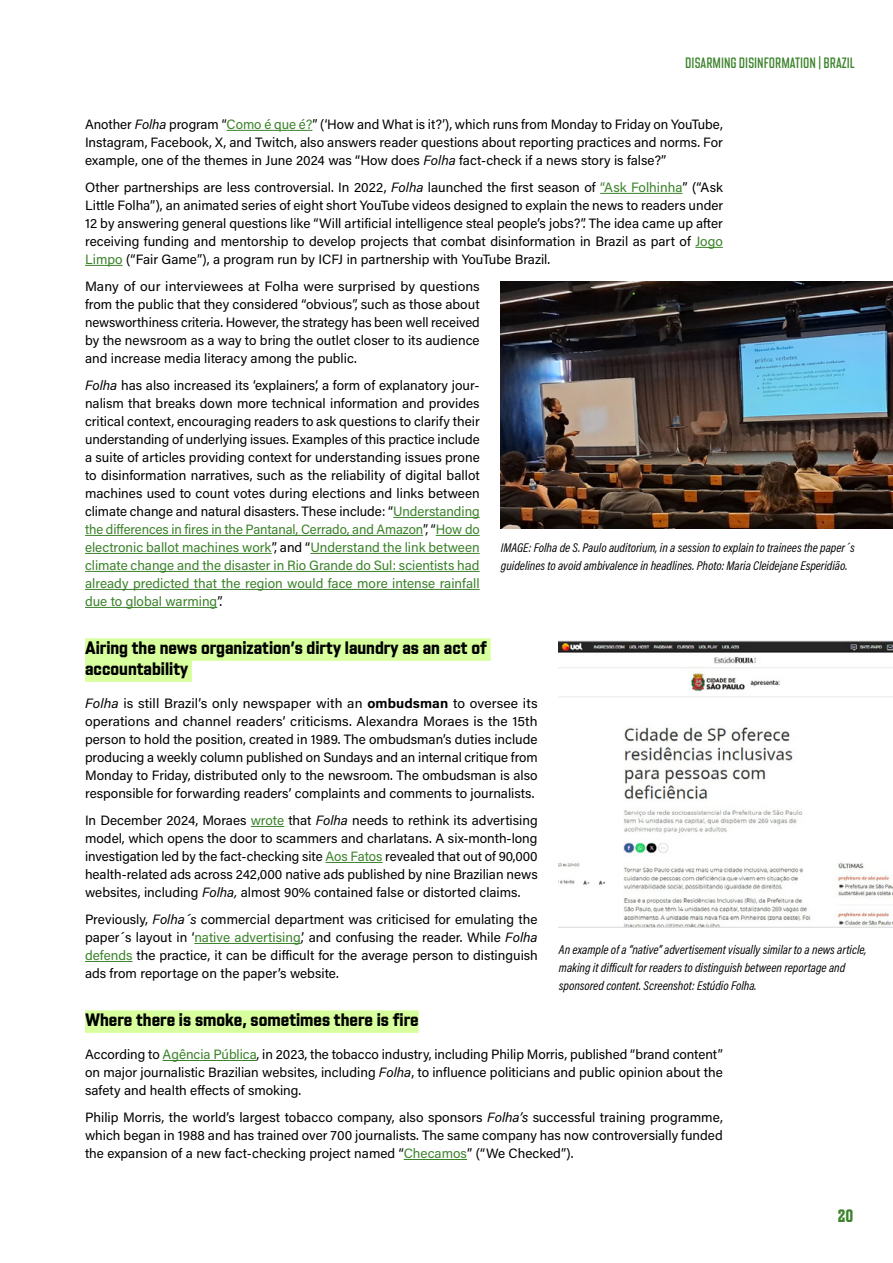
<style>
.page{position:relative;width:893px;height:1263px;background:#fff}
.page>*{position:absolute;margin:0;border:0;box-sizing:border-box;transform-origin:0 0}
.t1{font:700 condensed 18px/21px "Shuttleblock";color:#000}
.t2{font:700 condensed 18px "Shuttleblock";color:#3b822a}
.t3{font:500 condensed 15px "Shuttleblock";color:#3b822a}
.t4{font:13.5px/18px "Acumin Pro";color:#000;text-align:justify}
.t5{font:italic 12.75px/18px "Acumin Pro Cond";color:#000}
.s1{font-style:italic}
.s2{color:#3b822a}
.s3{font-weight:700}
</style>
<div class="page">
<hr style="left:227px;top:130px;width:85px;height:1px;background:#3b822a">
<hr style="left:600px;top:193px;width:82px;height:1px;background:#3b822a">
<svg style="left:695px;top:247px;width:28px;height:1px"></svg>
<hr style="left:85px;top:265px;width:38px;height:1px;background:#3b822a">
<hr style="left:393px;top:517px;width:87px;height:1px;background:#3b822a">
<hr style="left:85px;top:535px;width:338px;height:1px;background:#3b822a">
<hr style="left:436px;top:535px;width:44px;height:1px;background:#3b822a">
<hr style="left:85px;top:553px;width:187px;height:1px;background:#3b822a">
<hr style="left:310px;top:553px;width:170px;height:1px;background:#3b822a">
<hr style="left:85px;top:571px;width:395px;height:1px;background:#3b822a">
<hr style="left:85px;top:589px;width:395px;height:1px;background:#3b822a">
<hr style="left:85px;top:607px;width:132px;height:1px;background:#3b822a">
<div style="left:85px;top:638px;width:406px;height:23px;background:#d8ff9e"></div>
<div style="left:85px;top:659px;width:107px;height:23px;background:#d8ff9e"></div>
<hr style="left:251px;top:826px;width:33px;height:1px;background:#3b822a">
<hr style="left:325px;top:862px;width:57px;height:1px;background:#3b822a">
<hr style="left:194px;top:943px;width:107px;height:1px;background:#3b822a">
<hr style="left:85px;top:961px;width:47px;height:1px;background:#3b822a">
<div style="left:85px;top:1010px;width:334px;height:23px;background:#d8ff9e"></div>
<hr style="left:163px;top:1060px;width:94px;height:1px;background:#3b822a">
<hr style="left:404px;top:1159px;width:63px;height:1px;background:#3b822a">
<img style="left:501px;top:282px;width:392px;height:246px">
<img style="left:559px;top:641px;width:334px;height:286px">
<p class="t3" style="left:685px;top:54px;width:171px">DISARMING DISINFORMATION | BRAZIL</p>
<p class="t4" style="left:85px;top:115px;width:639px">Another <span class="s1">Folha</span> program “<span class="s2">Como é que é?</span>” (‘How and What is it?’), which runs from Monday to Friday on YouTube, Instagram, Facebook, X, and Twitch, also answers reader questions about reporting practices and norms. For example, one of the themes in June 2024 was “How does <span class="s1">Folha</span> fact-check if a news story is false?”</p>
<p class="t4" style="left:85px;top:178px;width:640px">Other partnerships are less controversial. In 2022, <span class="s1">Folha</span> launched the first season of <span class="s2">“Ask Folhinha</span>” (“Ask Little Folha”), an animated series of eight short YouTube videos designed to explain the news to readers under 12 by answering general questions like “Will artificial intelligence steal people’s jobs?”. The idea came up after receiving funding and mentorship to develop projects that combat disinformation in Brazil as part of <span class="s2">Jogo Limpo</span> (“Fair Game”), a program run by ICFJ in partnership with YouTube Brazil.</p>
<p class="t4" style="left:85px;top:277px;width:396px">Many of our interviewees at Folha were surprised by questions from the public that they considered “obvious”, such as those about newsworthiness criteria. However, the strategy has been well received by the newsroom as a way to bring the outlet closer to its audience and increase media literacy among the public.</p>
<p class="t4" style="left:85px;top:376px;width:396px"><span class="s1">Folha</span> has also increased its ‘explainers’, a form of explanatory jour&shy;nalism that breaks down more technical information and provides critical context, encouraging readers to ask questions to clarify their understanding of underlying issues. Examples of this practice include a suite of articles providing context for understanding issues prone to disinformation narratives, such as the reliability of digital ballot machines used to count votes during elections and links between climate change and natural disasters. These include: “<span class="s2">Understanding the differences in fires in the Pantanal, Cerrado, and Amazon</span>”, “<span class="s2">How do electronic ballot machines work</span>”, and “<span class="s2">Understand the link between climate change and the disaster in Rio Grande do Sul: scientists had already predicted that the region would face more intense rainfall due to global warming</span>”.</p>
<h1 class="t1" style="left:85px;top:637px;width:403px">Airing the news organization’s dirty laundry as an act of accountability</h1>
<p class="t4" style="left:85px;top:694px;width:454px"><span class="s1">Folha</span> is still Brazil’s only newspaper with an <span class="s3">ombudsman</span> to oversee its operations and channel readers’ criticisms. Alexandra Moraes is the 15th person to hold the position, created in 1989. The ombudsman’s duties include producing a weekly column published on Sundays and an internal critique from Monday to Friday, distributed only to the newsroom. The ombudsman is also responsible for forwarding readers’ complaints and comments to journalists.</p>
<p class="t4" style="left:85px;top:811px;width:454px">In December 2024, Moraes <span class="s2">wrote</span> that <span class="s1">Folha</span> needs to rethink its advertising model, which opens the door to scammers and charlatans. A six-month-long investigation led by the fact-checking site <span class="s2">Aos Fatos</span> revealed that out of 90,000 health-related ads across 242,000 native ads published by nine Brazilian news websites, including <span class="s1">Folha,</span> almost 90% contained false or distorted claims.</p>
<p class="t4" style="left:85px;top:910px;width:454px">Previously, <span class="s1">Folha´s</span> commercial department was criticised for emulating the paper´s layout in ‘<span class="s2">native advertising</span>,’ and confusing the reader. While <span class="s1">Folha </span><span class="s2">defends</span> the practice, it can be difficult for the average person to distinguish ads from reportage on the paper’s website.</p>
<h1 class="t1" style="left:85px;top:1009px;width:335px">Where there is smoke, sometimes there is fire</h1>
<p class="t4" style="left:85px;top:1045px;width:639px">According to <span class="s2">Agência Pública</span>, in 2023, the tobacco industry, including Philip Morris, published “brand content” on major journalistic Brazilian websites, including <span class="s1">Folha</span>, to influence politicians and public opinion about the safety and health effects of smoking.</p>
<p class="t4" style="left:85px;top:1108px;width:639px">Philip Morris, the world’s largest tobacco company, also sponsors <span class="s1">Folha’s</span> successful training programme, which began in 1988 and has trained over 700 journalists. The same company has now controversially funded the expansion of a new fact-checking project named “<span class="s2">Checamos</span>” (“We Checked”).</p>
<p class="t5" style="left:501px;top:538px;width:355px">IMAGE: Folha de S. Paulo auditorium, in a session to explain to trainees the paper´s guidelines to avoid ambivalence in headlines. Photo: Maria Cleidejane Esperidião.</p>
<p class="t5" style="left:559px;top:940px;width:309px">An example of a “native” advertisement visually similar to a news article, making it difficult for readers to distinguish between reportage and sponsored content. Screenshot: Estúdio Folha.</p>
<h1 class="t2" style="left:838px;top:1205px;width:17px">20</h1>
</div>
